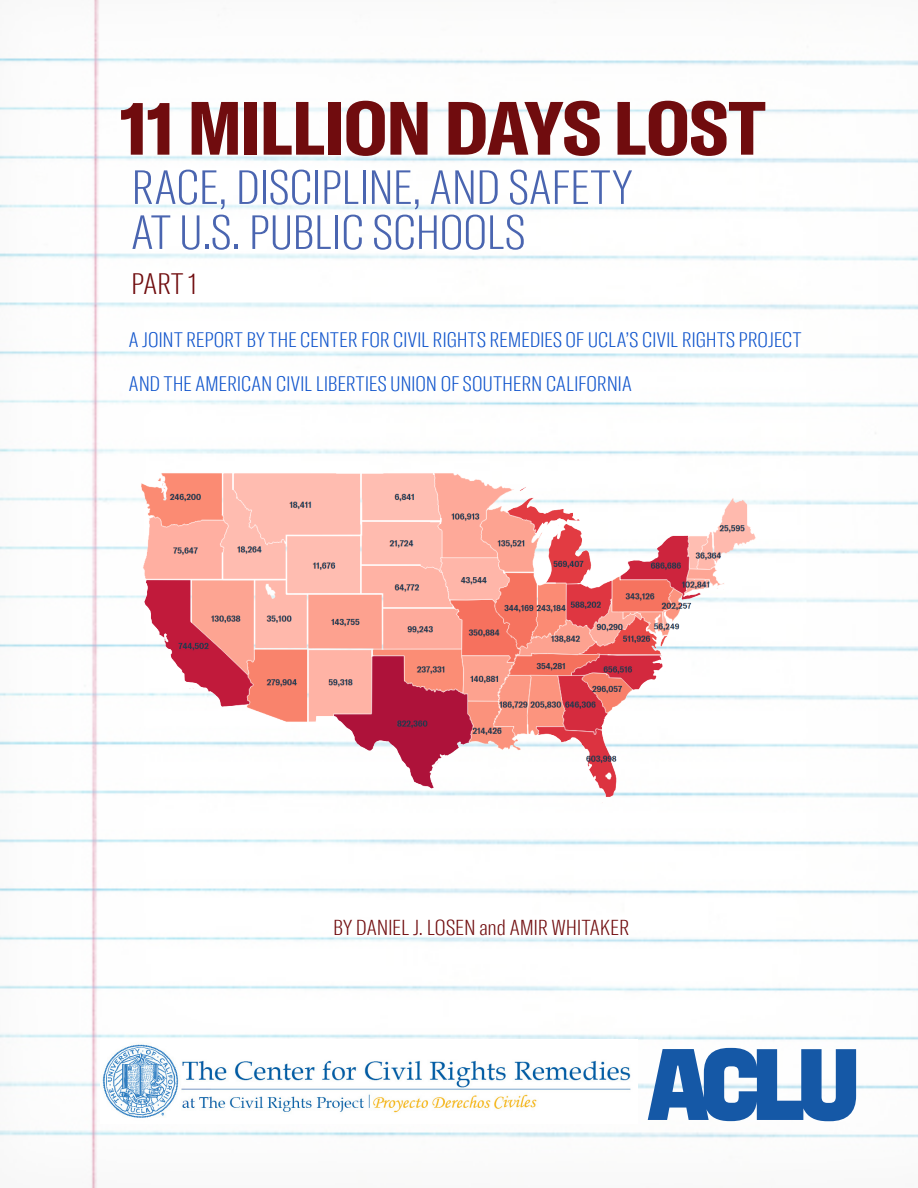
<style>
.page{position:relative;width:918px;height:1188px;background:#fff}
.page>*{position:absolute;margin:0;border:0;box-sizing:border-box;transform-origin:0 0}
.Chapter_Title{font:700 extra-condensed 74.25px "GT America";letter-spacing:-.02em;color:#700c0e;scale:1.2 1}
.Chapter_Title-2{font:100 extra-condensed 47.25px "GT America";letter-spacing:-.005em;color:#4a65b0;scale:1.2 1}
.Chapter_Title-3{font:100 extra-condensed 29.25px "GT America";color:#700c0e;scale:1.2 1}
.Chapter_Title-4{font:100 extra-condensed 21.3px "GT America";color:#700c0e;scale:1.2 1}
.Chapter_Title-5{font:100 extra-condensed 20.7px/43.7px "GT America";color:#15c;scale:1.2 1}
</style>
<div class="page">
<img style="left:0;top:0;width:918px;height:1188px">
<svg style="left:648px;top:1048px;width:208px;height:73px"></svg>
<img style="left:100px;top:1040px;width:538px;height:83px">
<img style="left:138px;top:471px;width:622px;height:336px">
<p class="Chapter_Title" style="left:120px;top:84px;width:539px">11 MILLION DAYS LOST</p>
<p class="Chapter_Title-2" style="left:131px;top:161px;width:419px">RACE, DISCIPLINE, AND SAFETY</p>
<p class="Chapter_Title-2" style="left:131px;top:206px;width:330px">AT U.S. PUBLIC SCHOOLS</p>
<p class="Chapter_Title-3" style="left:131px;top:267px;width:57px">PART 1</p>
<p class="Chapter_Title-5" style="left:129px;top:319px;width:562px">A JOINT REPORT BY THE CENTER FOR CIVIL RIGHTS REMEDIES OF UCLA’S CIVIL RIGHTS PROJECT<br>AND THE AMERICAN CIVIL LIBERTIES UNION OF SOUTHERN CALIFORNIA</p>
<p class="Chapter_Title-4" style="left:333px;top:916px;width:248px">BY DANIEL J. LOSEN and AMIR WHITAKER</p>
</div>
